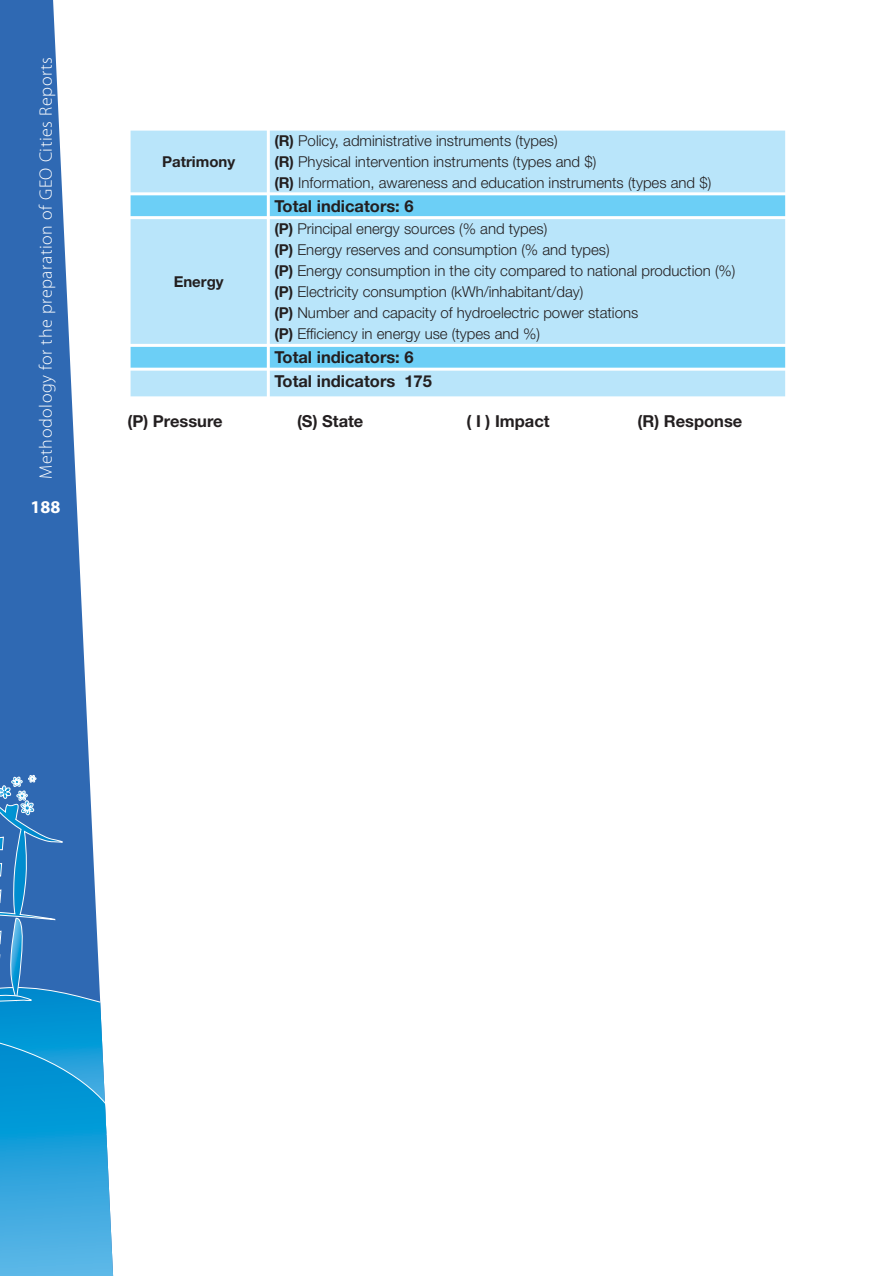
<style>
.page{position:relative;width:893px;height:1276px;background:#fff}
.page>*{position:absolute;margin:0;border:0;box-sizing:border-box;transform-origin:0 0}
.t1{font:300 18px "Myriad Pro";letter-spacing:.03em;color:#fff}
.t2{font:700 18px "Myriad Pro";color:#fff}
.t3{font:700 16.5px/23.9px "Helvetica Neue LT Std";color:#231f20}
.t4{font:300 15px/21px "Helvetica Neue LT Std";color:#231f20}
.t5{font:700 15px "Helvetica Neue LT Std";color:#231f20}
.s1{font-weight:700}
</style>
<div class="page">
<svg style="left:0;top:0;width:90px;height:775px;fill:#2f69b3"></svg>
<svg style="left:0;top:775px;width:114px;height:501px;background:#419ad2"></svg>
<div style="left:131px;top:131px;width:654px;height:265px;background:#b9e5fa"></div>
<svg style="left:131px;top:195px;width:654px;height:173px;background:#a6dff9"></svg>
<hr style="left:267px;top:131px;width:3px;height:61px;background:#fff">
<hr style="left:128px;top:192px;width:140px;height:3px;background:#fff">
<hr style="left:268px;top:192px;width:520px;height:3px;background:#fff">
<hr style="left:267px;top:195px;width:3px;height:21px;background:#fff">
<hr style="left:128px;top:216px;width:140px;height:3px;background:#fff">
<hr style="left:268px;top:216px;width:520px;height:3px;background:#fff">
<hr style="left:267px;top:219px;width:3px;height:125px;background:#fff">
<hr style="left:128px;top:344px;width:140px;height:3px;background:#fff">
<hr style="left:268px;top:344px;width:520px;height:3px;background:#fff">
<hr style="left:267px;top:347px;width:3px;height:21px;background:#fff">
<hr style="left:128px;top:368px;width:140px;height:3px;background:#fff">
<hr style="left:268px;top:368px;width:520px;height:3px;background:#fff">
<hr style="left:267px;top:371px;width:3px;height:25px;background:#fff">
<p class="t1" style="left:39px;top:478px;width:423px;rotate:-90deg">Methodology for the preparation of GEO Cities Reports</p>
<p class="t2" style="left:30px;top:500px;width:31px">188</p>
<p class="t5" style="left:162px;top:156px;width:75px">Patrimony</p>
<p class="t5" style="left:174px;top:276px;width:52px">Energy</p>
<p class="t4" style="left:274px;top:132px;width:439px"><span class="s1">(R)</span> Policy, administrative instruments (types)<br><span class="s1">(R)</span> Physical intervention instruments (types and $)<br><span class="s1">(R)</span> Information, awareness and education instruments (types and $)</p>
<p class="t3" style="left:274px;top:196px;width:141px">Total indicators: 6</p>
<p class="t4" style="left:274px;top:220px;width:463px"><span class="s1">(P)</span> Principal energy sources (% and types)<br><span class="s1">(P)</span> Energy reserves and consumption (% and types)<br><span class="s1">(P)</span> Energy consumption in the city compared to national production (%) <span class="s1">(P)</span> Electricity consumption (kWh/inhabitant/day)<br><span class="s1">(P)</span> Number and capacity of hydroelectric power stations<br><span class="s1">(P)</span> Efficiency in energy use (types and %)</p>
<p class="t3" style="left:274px;top:347px;width:159px">Total indicators: 6<br>Total indicators 175</p>
<p class="t3" style="left:128px;top:411px;width:97px">(P) Pressure</p>
<p class="t3" style="left:297px;top:411px;width:68px">(S) State</p>
<p class="t3" style="left:467px;top:411px;width:85px">( I ) Impact</p>
<p class="t3" style="left:638px;top:411px;width:106px">(R) Response</p>
</div>
